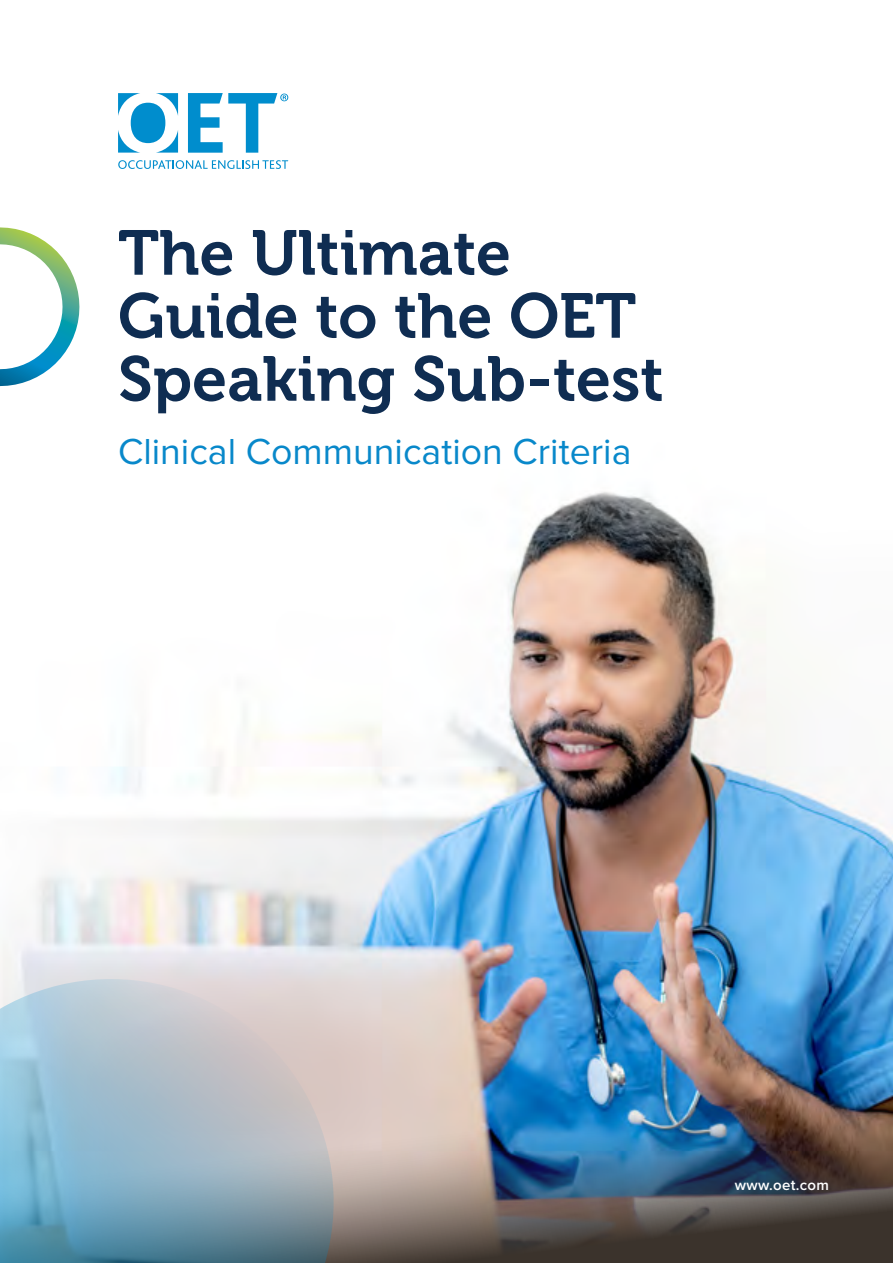
<style>
.page{position:relative;width:893px;height:1263px;background:#fff}
.page>*{position:absolute;margin:0;border:0;box-sizing:border-box;transform-origin:0 0}
.t1{font:63px/63px "Museo 700";color:#0f2d52}
.t2{font:37.5px "Proxima Nova";color:#0888ca}
.t3{font:600 15px "Proxima Nova";letter-spacing:.02em;color:#fff}
</style>
<div class="page">
<img style="left:2px;top:93px;width:891px;height:934px">
<img style="left:358px;top:1027px;width:535px;height:236px">
<svg style="left:0;top:955px;width:358px;height:308px;background:#a5b9c4"></svg>
<svg style="left:0;top:203px;width:86px;height:207px"></svg>
<svg style="left:118px;top:93px;width:22px;height:23px"></svg>
<svg style="left:156px;top:93px;width:22px;height:23px"></svg>
<svg style="left:118px;top:130px;width:22px;height:23px"></svg>
<svg style="left:156px;top:130px;width:22px;height:23px"></svg>
<div style="left:131px;top:103px;width:34px;height:40px;background:#008dcd;border-radius:50%"></div>
<svg style="left:118px;top:160px;width:170px;height:9px"></svg>
<svg style="left:188px;top:93px;width:100px;height:60px"></svg>
<p class="t1" style="left:118px;top:222px;width:547px">The Ultimate<br>Guide to the OET<br>Speaking Sub-test</p>
<p class="t2" style="left:118px;top:430px;width:515px">Clinical Communication Criteria</p>
<p class="t3" style="left:735px;top:1178px;width:95px">www.oet.com</p>
</div>
